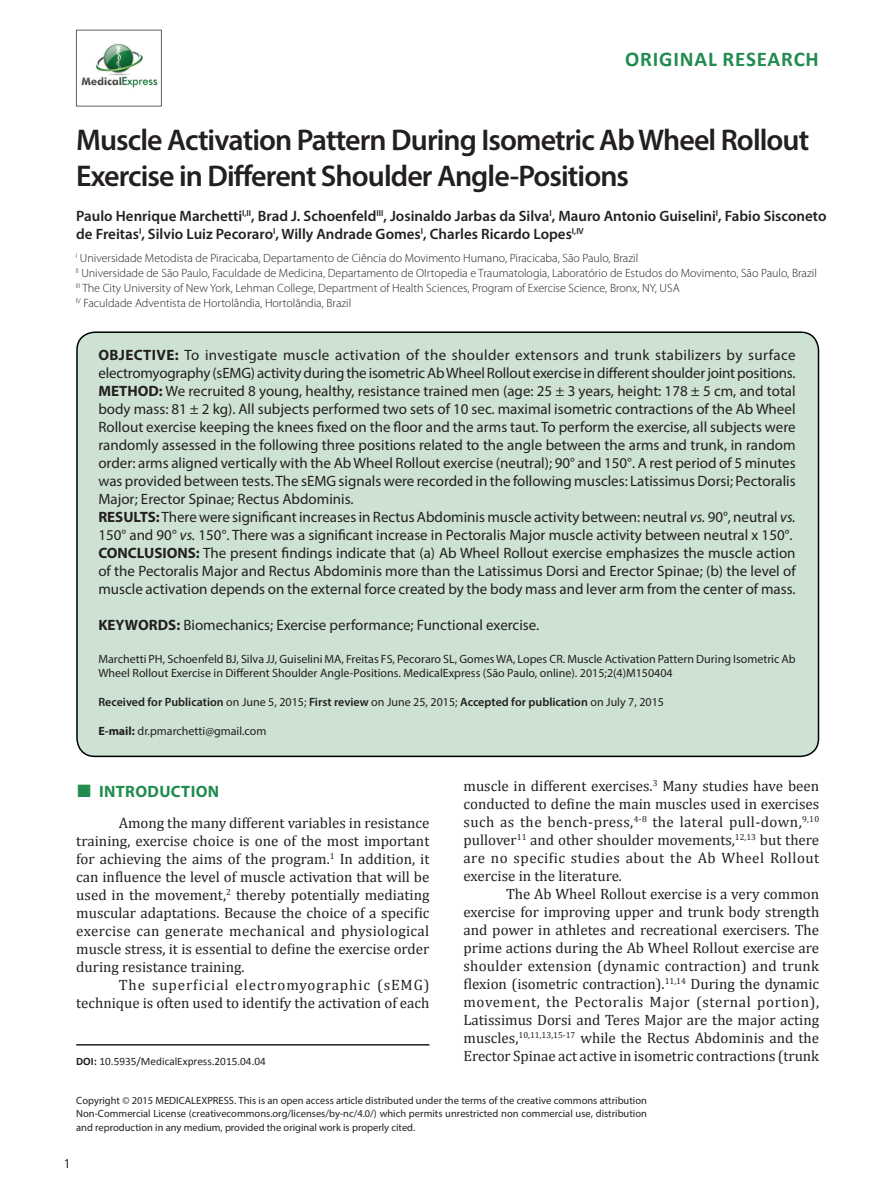
<style>
.page{position:relative;width:893px;height:1191px;background:#fff}
.page>*{position:absolute;margin:0;border:0;box-sizing:border-box;transform-origin:0 0}
.Título{font:600 30px/36px "Myriad Pro";letter-spacing:-.03em;color:#231f20}
.Gravata{font:700 21px "Calibri";letter-spacing:.04em;color:#228c4f}
.Intertítulo{font:700 16.5px "Myriad Pro";letter-spacing:.02em;color:#228c4f}
.Descriptors{font:15px/18px "Myriad Pro";color:#231f20}
.Texto{font:15px/18px "Cambria";color:#231f20;text-align:justify}
.Autor{font:600 15px/18px "Myriad Pro";color:#231f20}
.t1{font:13.5px "Myriad Pro";color:#231f20}
.Instituição{font:300 12px "Myriad Pro";color:#231f20}
.Correspondencia{font:12px/14.4px "Myriad Pro";color:#231f20}
.Correspondencia-2{font:600 12px "Myriad Pro";color:#231f20}
.Rodapé{font:11.25px "Calibri";color:#231f20}
.Instituição-2{font:10.5px/13.2px "Myriad Pro";color:#231f20;text-align:justify}
.s1{font-weight:700}
.s2{font-style:italic}
.s3{font-weight:400}
.s4{font-family:"Times New Roman";font-size:26.7px}
</style>
<div class="page">
<hr style="left:76px;top:1044px;width:353px;height:1px;background:#231f20">
<img style="left:81px;top:43px;width:77px;height:45px">
<div style="left:76px;top:30px;width:86px;height:76px;border:1px solid #636366"></div>
<div style="left:77px;top:332px;width:741px;height:424px;background:#cee2d3;border-radius:18px"></div>
<div style="left:76px;top:331px;width:743px;height:426px;border:2px solid #000;border-radius:18px"></div>
<p class="Gravata" style="left:625px;top:45px;width:195px">ORIGINAL RESEARCH</p>
<p class="Título" style="left:76px;top:121px;width:735px">Muscle Activation Pattern During Isometric Ab Wheel Rollout<br>Exercise in Different Shoulder Angle-Positions</p>
<p class="Autor" style="left:76px;top:206px;width:752px">Paulo Henrique Marchetti<sup>I,II</sup>, Brad J. Schoenfeld<sup>III</sup>, Josinaldo Jarbas da Silva<sup>I</sup>, Mauro Antonio Guiselini<sup>I</sup>, Fabio Sisconeto de Freitas<sup>I</sup>, Silvio Luiz Pecoraro<sup>I</sup>, Willy Andrade Gomes<sup>I</sup>, Charles Ricardo Lopes<sup>I,IV</sup></p>
<p class="Instituição" style="left:76px;top:251px;width:564px"><sup>I</sup> Universidade Metodista de Piracicaba, Departamento de Ciência do Movimento Humano, Piracicaba, São Paulo, Brazil</p>
<p class="Instituição" style="left:76px;top:266px;width:743px"><sup>II</sup> Universidade de São Paulo, Faculdade de Medicina, Departamento de OIrtopedia e Traumatologia, Laboratório de Estudos do Movimento, São Paulo, Brazil</p>
<p class="Instituição" style="left:76px;top:281px;width:605px"><sup>III</sup> The City University of New York, Lehman College, Department of Health Sciences, Program of Exercise Science, Bronx, NY, USA</p>
<p class="Instituição" style="left:76px;top:296px;width:277px"><sup>IV</sup> Faculdade Adventista de Hortolândia, Hortolândia, Brazil</p>
<p class="Descriptors" style="left:98px;top:346px;width:699px"><span class="s1">OBJECTIVE:</span> To investigate muscle activation of the shoulder extensors and trunk stabilizers by surface electromyography (sEMG) activity during the isometric Ab Wheel Rollout exercise in different shoulder joint positions.</p>
<p class="Descriptors" style="left:98px;top:382px;width:699px;text-align:justify"><span class="s1">METHOD:</span> We recruited 8 young, healthy, resistance trained men (age: 25 ± 3 years, height: 178 ± 5 cm, and total body mass: 81 ± 2 kg). All subjects performed two sets of 10 sec. maximal isometric contractions of the Ab Wheel Rollout exercise keeping the knees fixed on the floor and the arms taut. To perform the exercise, all subjects were randomly assessed in the following three positions related to the angle between the arms and trunk, in random order: arms aligned vertically with the Ab Wheel Rollout exercise (neutral); 90° and 150°. A rest period of 5 minutes was provided between tests. The sEMG signals were recorded in the following muscles: Latissimus Dorsi; Pectoralis Major; Erector Spinae; Rectus Abdominis.</p>
<p class="Descriptors" style="left:98px;top:508px;width:699px"><span class="s1">RESULTS:</span> There were significant increases in Rectus Abdominis muscle activity between: neutral <span class="s2">vs.</span> 90°, neutral <span class="s2">vs.<br></span>150° and 90° <span class="s2">vs.</span> 150°. There was a significant increase in Pectoralis Major muscle activity between neutral x 150°.</p>
<p class="Descriptors" style="left:98px;top:544px;width:699px;text-align:justify"><span class="s1">CONCLUSIONS:</span> The present findings indicate that (a) Ab Wheel Rollout exercise emphasizes the muscle action of the Pectoralis Major and Rectus Abdominis more than the Latissimus Dorsi and Erector Spinae; (b) the level of muscle activation depends on the external force created by the body mass and lever arm from the center of mass.</p>
<p class="Descriptors" style="left:98px;top:616px;width:442px"><span class="s1">KEYWORDS:</span> Biomechanics; Exercise performance; Functional exercise.</p>
<p class="Correspondencia" style="left:98px;top:651px;width:699px">Marchetti PH, Schoenfeld BJ, Silva JJ, Guiselini MA, Freitas FS, Pecoraro SL, Gomes WA, Lopes CR. Muscle Activation Pattern During Isometric Ab<br>Wheel Rollout Exercise in Different Shoulder Angle-Positions. MedicalExpress (São Paulo, online). 2015;2(4)M150404</p>
<p class="Correspondencia-2" style="left:98px;top:694px;width:567px">Received for Publication <span class="s3">on June 5, 2015;</span> First review <span class="s3">on June 25, 2015;</span> Accepted for publication <span class="s3">on July 7, 2015</span></p>
<p class="Correspondencia" style="left:98px;top:723px;width:170px"><span class="s1">E-mail:</span> dr.pmarchetti@gmail.com</p>
<p class="Intertítulo" style="left:76px;top:781px;width:145px"><span class="s4">■</span> INTRODUCTION</p>
<p class="Texto" style="left:76px;top:814px;width:355px;text-indent:43px">Among the many different variables in resistance training, exercise choice is one of the most important for achieving the aims of the program.<sup>1</sup> In addition, it can influence the level of muscle activation that will be used in the movement,<sup>2</sup> thereby potentially mediating muscular adaptations. Because the choice of a specific exercise can generate mechanical and physiological muscle stress, it is essential to define the exercise order during resistance training.</p>
<p class="Texto" style="left:76px;top:976px;width:355px;text-align:right">The superficial electromyographic (sEMG) technique is often used to identify the activation of each</p>
<p class="Rodapé" style="left:76px;top:1053px;width:191px"><span class="s1">DOI:</span> 10.5935/MedicalExpress.2015.04.04</p>
<p class="Texto" style="left:463px;top:776px;width:357px">muscle in different exercises.<sup>3</sup> Many studies have been conducted to define the main muscles used in exercises such as the bench-press,<sup>4-8</sup> the lateral pull-down,<sup>9,10 </sup>pullover<sup>11</sup> and other shoulder movements,<sup>12,13</sup> but there are no specific studies about the Ab Wheel Rollout exercise in the literature.</p>
<p class="Texto" style="left:463px;top:884px;width:357px;text-indent:43px">The Ab Wheel Rollout exercise is a very common exercise for improving upper and trunk body strength and power in athletes and recreational exercisers. The prime actions during the Ab Wheel Rollout exercise are shoulder extension (dynamic contraction) and trunk flexion (isometric contraction).<sup>11,14</sup> During the dynamic movement, the Pectoralis Major (sternal portion), Latissimus Dorsi and Teres Major are the major acting muscles,<sup>10,11,13,15-17</sup> while the Rectus Abdominis and the Erector Spinae act active in isometric contractions (trunk</p>
<p class="Instituição-2" style="left:76px;top:1094px;width:572px">Copyright © 2015 MEDICALEXPRESS. This is an open access article distributed under the terms of the creative commons attribution Non-Commercial License (creativecommons.org/licenses/by-nc/4.0/) which permits unrestricted non commercial use, distribution and reproduction in any medium, provided the original work is properly cited.</p>
<p class="t1" style="left:64px;top:1155px;width:8px">1</p>
</div>
